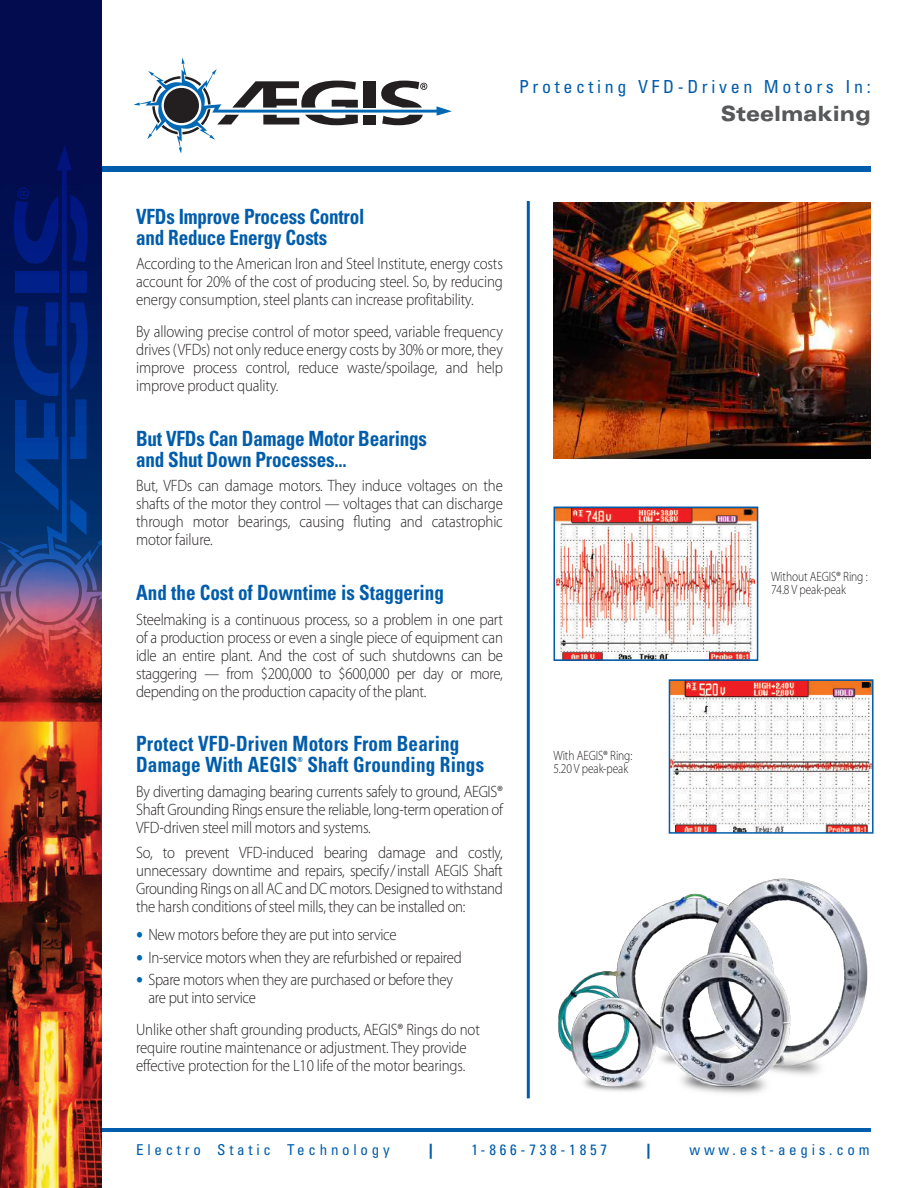
<style>
.page{position:relative;width:918px;height:1188px;background:#fff}
.page>*{position:absolute;margin:0;border:0;box-sizing:border-box;transform-origin:0 0}
.t1{font:700 condensed 21px/21px "Univers LT Std";color:#015dab;scale:.91 1}
.t2{font:900 expanded 21px "Univers LT Std";color:#57585a;scale:.9 1}
.t3{font:condensed 18px "Univers LT Std";letter-spacing:.2em;color:#015dab}
.t4{font:300 16.5px/18px "Myriad Pro";letter-spacing:-.015em;color:#231f20;text-align:justify;scale:.9 1}
.t5{font:condensed 15px "Univers LT Std";letter-spacing:.25em;color:#015dab}
.t6{font:700 15px "Univers LT Std";color:#015dab}
.t7{font:300 13.5px/13.5px "Myriad Pro";letter-spacing:-.01em;color:#231f20;scale:.85 1}
.t8{font:700 condensed 7.05px "Univers LT Std";color:#015dab;scale:.91 1}
.s1{font-size:31.5px;color:#0168b3}
</style>
<div class="page">
<hr style="left:0;top:1128px;width:871px;height:3px;background:#015dab">
<div style="left:0;top:166px;width:871px;height:6px;background:#015dab"></div>
<img style="left:554px;top:203px;width:317px;height:256px">
<hr style="left:527px;top:201px;width:3px;height:897px;background:#015dab">
<img style="left:0;top:0;width:101px;height:1188px">
<svg style="left:0;top:145px;width:102px;height:526px;background:#242d6e"></svg>
<svg style="left:14px;top:187px;width:44px;height:77px;background:#01146a"></svg>
<svg style="left:134px;top:58px;width:318px;height:96px"></svg>
<img style="left:558px;top:878px;width:310px;height:216px">
<img style="left:556px;top:510px;width:199px;height:148px">
<div style="left:553px;top:507px;width:205px;height:154px;border:2px solid #015dab"></div>
<img style="left:672px;top:682px;width:199px;height:149px">
<div style="left:669px;top:679px;width:205px;height:155px;border:2px solid #015dab"></div>
<p class="t3" style="left:519px;top:75px;width:353px">Protecting VFD-Driven Motors In:</p>
<p class="t2" style="left:721px;top:101px;width:168px">Steelmaking</p>
<p class="t1" style="left:136px;top:206px;width:252px">VFDs Improve Process Control and Reduce Energy Costs</p>
<p class="t4" style="left:136px;top:255px;width:409px">According to the American Iron and Steel Institute, energy costs account for 20% of the cost of producing steel. So, by reducing energy consumption, steel plants can increase profitability.</p>
<p class="t4" style="left:136px;top:322px;width:409px">By allowing precise control of motor speed, variable frequency drives (VFDs) not only reduce energy costs by 30% or more, they improve process control, reduce waste/spoilage, and help improve product quality.</p>
<p class="t1" style="left:136px;top:428px;width:321px">But VFDs Can Damage Motor Bearings and Shut Down Processes...</p>
<p class="t4" style="left:136px;top:477px;width:409px">But, VFDs can damage motors. They induce voltages on the shafts of the motor they control — voltages that can discharge through motor bearings, causing fluting and catastrophic motor failure.</p>
<p class="t1" style="left:136px;top:582px;width:340px">And the Cost of Downtime is Staggering</p>
<p class="t4" style="left:136px;top:610px;width:409px">Steelmaking is a continuous process, so a problem in one part of a production process or even a single piece of equipment can idle an entire plant. And the cost of such shutdowns can be staggering — from $200,000 to $600,000 per day or more, depending on the production capacity of the plant.</p>
<p class="t1" style="left:136px;top:733px;width:357px">Protect VFD-Driven Motors From Bearing<br>Damage With AEGIS</p>
<p class="t8" style="left:298px;top:755px;width:7px">®</p>
<p class="t1" style="left:307px;top:754px;width:196px">Shaft Grounding Rings</p>
<p class="t4" style="left:136px;top:782px;width:409px">By diverting damaging bearing currents safely to ground, AEGIS® Shaft Grounding Rings ensure the reliable, long-term operation of VFD-driven steel mill motors and systems.</p>
<p class="t4" style="left:136px;top:843px;width:409px">So, to prevent VFD-induced bearing damage and costly, unnecessary downtime and repairs, specify/install AEGIS Shaft Grounding Rings on all AC and DC motors. Designed to withstand the harsh conditions of steel mills, they can be installed on:</p>
<p class="t4" style="left:136px;top:926px;width:291px"><span class="s1">•</span> New motors before they are put into service</p>
<p class="t4" style="left:136px;top:948px;width:363px"><span class="s1">•</span> In-service motors when they are refurbished or repaired</p>
<p class="t4" style="left:148px;top:970px;width:340px;text-indent:-12px"><span class="s1">•</span> Spare motors when they are purchased or before they are put into service</p>
<p class="t4" style="left:136px;top:1020px;width:384px;text-align:left">Unlike other shaft grounding products, AEGIS® Rings do not require routine maintenance or adjustment. They provide effective protection for the L10 life of the motor bearings.</p>
<p class="t7" style="left:554px;top:748px;width:94px">With AEGIS® Ring:<br>5.20 V peak-peak</p>
<p class="t7" style="left:771px;top:569px;width:115px">Without AEGIS® Ring :<br>74.8 V peak-peak</p>
<p class="t5" style="left:136px;top:1140px;width:255px">Electro Static Technology</p>
<p class="t6" style="left:429px;top:1141px;width:6px">|</p>
<p class="t5" style="left:471px;top:1140px;width:137px">1-866-738-1857</p>
<p class="t6" style="left:647px;top:1141px;width:6px">|</p>
<p class="t5" style="left:689px;top:1140px;width:182px">www.est-aegis.com</p>
</div>
